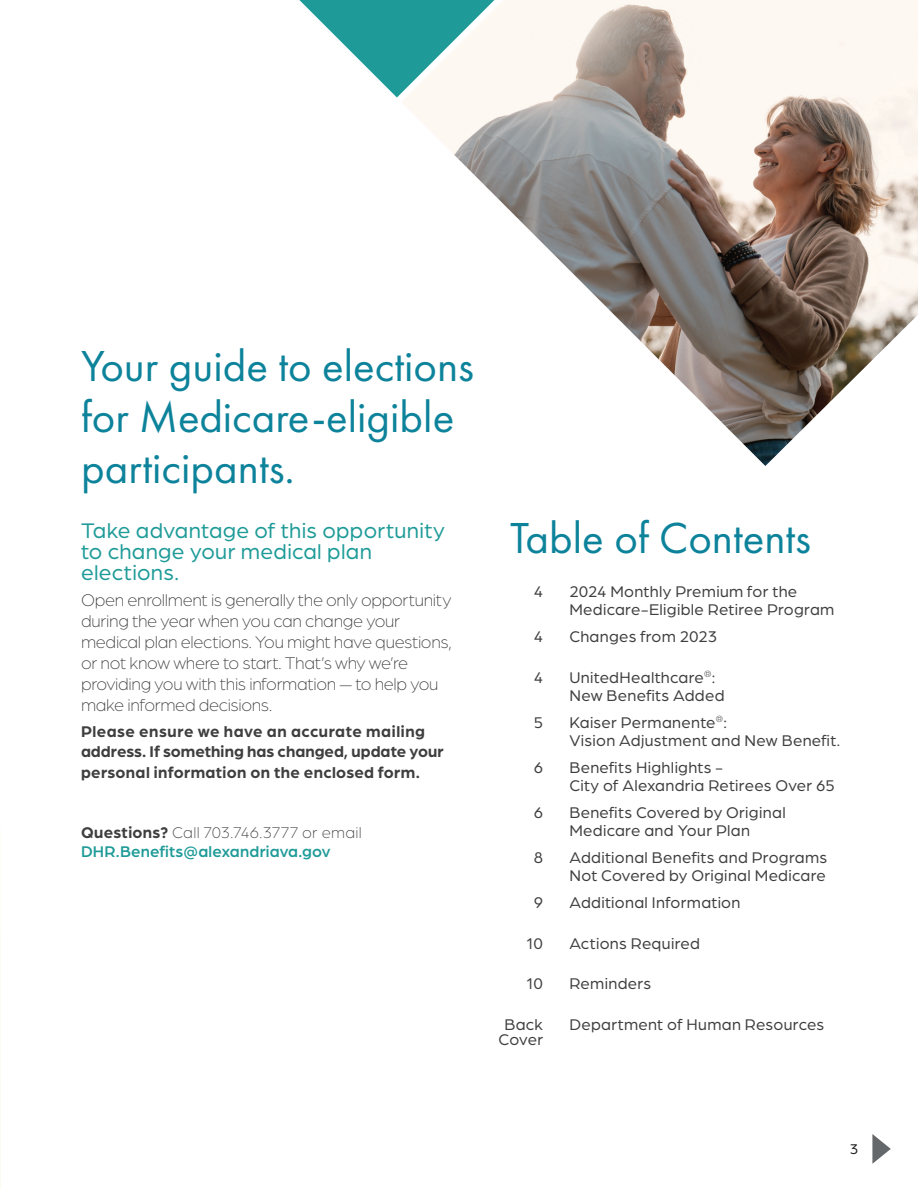
<style>
.page{position:relative;width:918px;height:1188px;background:#fff}
.page>*{position:absolute;margin:0;border:0;box-sizing:border-box;transform-origin:0 0}
.Abs_Heading_1{font:45px/51px "Futura PT";color:#0d839b}
.Abs_Subhead_1{font:22.5px/21px "Arboria";letter-spacing:.015em;color:#1e9b98}
.Abs_Body_text_1{font:300 18px/21px "Arboria";letter-spacing:-.02em;color:#3e3e3f}
.Abs_Table_body_1{font:16.5px/18px "Arboria";letter-spacing:.015em;color:#3e3e3f}
.t1{font:700 16.5px/19.5px "Arboria";letter-spacing:.02em;color:#3e3e3f}
.t2{font:500 16.5px/19.5px "Arboria";letter-spacing:.01em;color:#1e9b98}
.t3{font:15px "Arboria";color:#231f20}
.s1{font-weight:700;color:#3e3e3f}
.s2{font-weight:300;color:#3e3e3f}
</style>
<div class="page">
<svg style="left:299px;top:0;width:102px;height:98px"></svg>
<img style="left:401px;top:0;width:517px;height:466px">
<svg style="left:0;top:933px;width:1px;height:255px"></svg>
<svg style="left:872px;top:1134px;width:19px;height:30px"></svg>
<p class="Abs_Heading_1" style="left:81px;top:340px;width:395px">Your guide to elections for Medicare-eligible participants.</p>
<p class="Abs_Subhead_1" style="left:81px;top:519px;width:365px">Take advantage of this opportunity to change your medical plan elections.</p>
<p class="Abs_Body_text_1" style="left:81px;top:589px;width:372px">Open enrollment is generally the only opportunity during the year when you can change your medical plan elections. You might have questions, or not know where to start. That’s why we’re providing you with this information — to help you make informed decisions.</p>
<p class="t1" style="left:81px;top:721px;width:364px">Please ensure we have an accurate mailing address. If something has changed, update your</p>
<p class="t1" style="left:81px;top:762px;width:340px">personal information on the enclosed form.</p>
<p class="t2" style="left:81px;top:822px;width:282px"><span class="s1">Questions?</span> <span class="s2">Call 703.746.3777 or email<br></span>DHR.Benefits@alexandriava.gov</p>
<p class="Abs_Heading_1" style="left:510px;top:513px;width:302px">Table of Contents</p>
<p class="Abs_Table_body_1" style="left:534px;top:582px;width:11px">4</p>
<p class="Abs_Table_body_1" style="left:569px;top:582px;width:266px">2024 Monthly Premium for the<br>Medicare-Eligible Retiree Program</p>
<p class="Abs_Table_body_1" style="left:534px;top:627px;width:11px">4</p>
<p class="Abs_Table_body_1" style="left:569px;top:627px;width:149px">Changes from 2023</p>
<p class="Abs_Table_body_1" style="left:534px;top:668px;width:11px">4</p>
<p class="Abs_Table_body_1" style="left:569px;top:668px;width:157px">UnitedHealthcare<sup>®</sup>:<br>New Benefits Added</p>
<p class="Abs_Table_body_1" style="left:534px;top:713px;width:11px">5</p>
<p class="Abs_Table_body_1" style="left:569px;top:713px;width:272px">Kaiser Permanente<sup>®</sup>:<br>Vision Adjustment and New Benefit.</p>
<p class="Abs_Table_body_1" style="left:534px;top:758px;width:11px">6</p>
<p class="Abs_Table_body_1" style="left:569px;top:758px;width:267px">Benefits Highlights -<br>City of Alexandria Retirees Over 65</p>
<p class="Abs_Table_body_1" style="left:534px;top:803px;width:11px">6</p>
<p class="Abs_Table_body_1" style="left:569px;top:803px;width:218px">Benefits Covered by Original<br>Medicare and Your Plan</p>
<p class="Abs_Table_body_1" style="left:534px;top:848px;width:11px">8</p>
<p class="Abs_Table_body_1" style="left:569px;top:848px;width:259px">Additional Benefits and Programs<br>Not Covered by Original Medicare</p>
<p class="Abs_Table_body_1" style="left:534px;top:893px;width:11px">9</p>
<p class="Abs_Table_body_1" style="left:569px;top:893px;width:173px">Additional Information</p>
<p class="Abs_Table_body_1" style="left:526px;top:933px;width:18px">10</p>
<p class="Abs_Table_body_1" style="left:569px;top:933px;width:132px">Actions Required</p>
<p class="Abs_Table_body_1" style="left:526px;top:974px;width:18px">10</p>
<p class="Abs_Table_body_1" style="left:569px;top:974px;width:83px">Reminders</p>
<p class="Abs_Table_body_1" style="left:499px;top:1016px;width:46px;line-height:15px;text-align:center">Back<br>Cover</p>
<p class="Abs_Table_body_1" style="left:569px;top:1014px;width:256px">Department of Human Resources</p>
<p class="t3" style="left:850px;top:1139px;width:10px">3</p>
</div>
